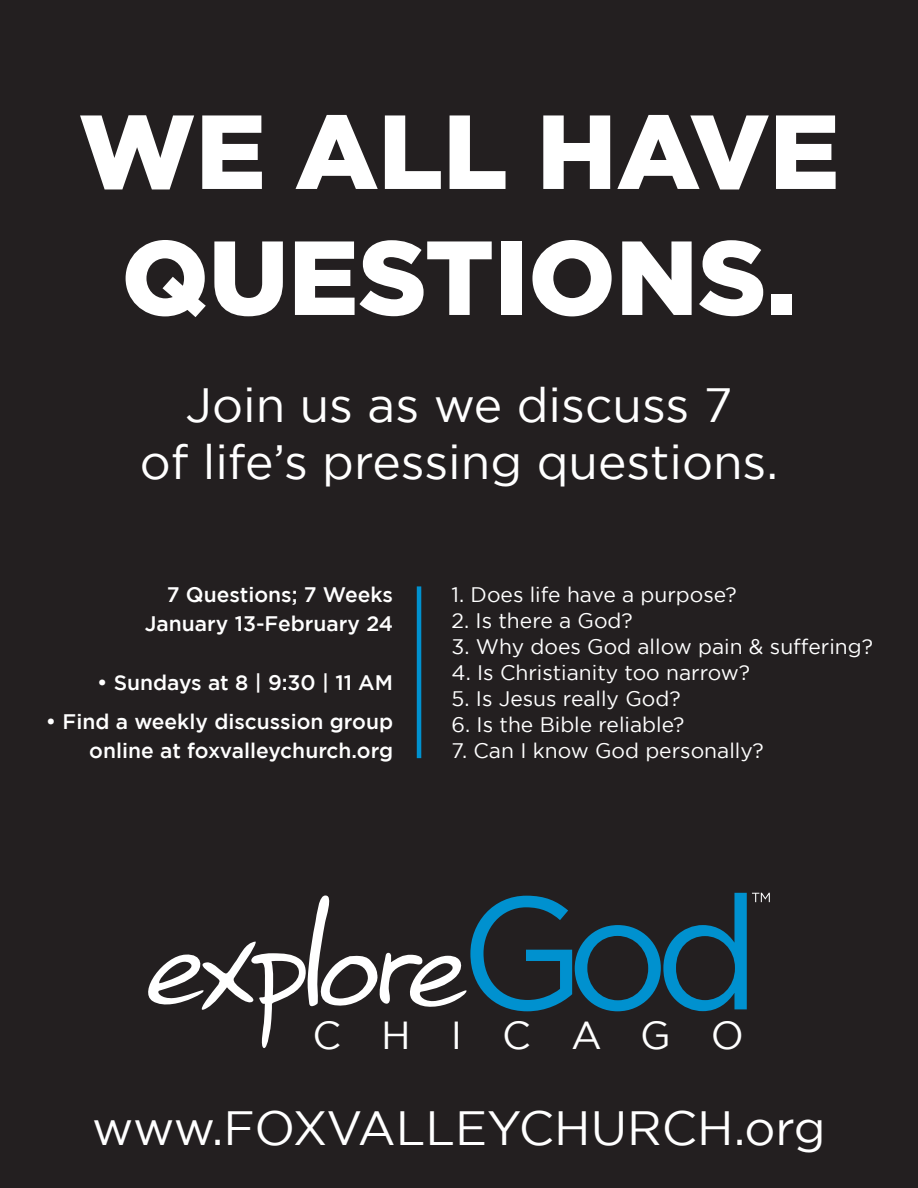
<style>
.page{position:relative;width:918px;height:1188px;background:#231f20}
.page>*{position:absolute;margin:0;border:0;box-sizing:border-box;transform-origin:0 0}
.t1{font:900 105px "Gotham";color:#fff}
.t2{font:48px "Gotham";color:#fff}
.t3{font:39px "Gotham";letter-spacing:1.025em;color:#fff}
.t4{font:21px "Gotham";color:#fff}
.t5{font:500 21px/29.4px "Gotham";color:#fff;text-align:right}
</style>
<div class="page">
<svg style="left:148px;top:893px;width:622px;height:155px"></svg>
<hr style="left:417px;top:586px;width:4px;height:172px;background:#0091cf">
<p class="t1" style="left:78px;top:91px;width:763px">WE ALL HAVE</p>
<p class="t1" style="left:122px;top:217px;width:676px">QUESTIONS.</p>
<p class="t2" style="left:186px;top:378px;width:548px">Join us as we discuss 7</p>
<p class="t2" style="left:140px;top:436px;width:640px">of life’s pressing questions.</p>
<p class="t5" style="left:167px;top:579px;width:228px">7 Questions; 7 Weeks</p>
<p class="t5" style="left:145px;top:609px;width:250px">January 13-February 24</p>
<p class="t5" style="left:97px;top:667px;width:297px">• Sundays at 8 | 9:30 | 11 AM</p>
<p class="t5" style="left:46px;top:706px;width:349px">• Find a weekly discussion group online at foxvalleychurch.org</p>
<p class="t4" style="left:452px;top:583px;width:287px">1. Does life have a purpose?</p>
<p class="t4" style="left:452px;top:609px;width:183px">2. Is there a God?</p>
<p class="t4" style="left:452px;top:635px;width:423px">3. Why does God allow pain &amp; suffering?</p>
<p class="t4" style="left:452px;top:661px;width:300px">4. Is Christianity too narrow?</p>
<p class="t4" style="left:452px;top:687px;width:231px">5. Is Jesus really God?</p>
<p class="t4" style="left:452px;top:713px;width:234px">6. Is the Bible reliable?</p>
<p class="t4" style="left:452px;top:739px;width:314px">7. Can I know God personally?</p>
<p class="t3" style="left:313px;top:1014px;width:433px">CHICAGO</p>
<p class="t2" style="left:92px;top:1102px;width:735px">www.FOXVALLEYCHURCH.org</p>
</div>
